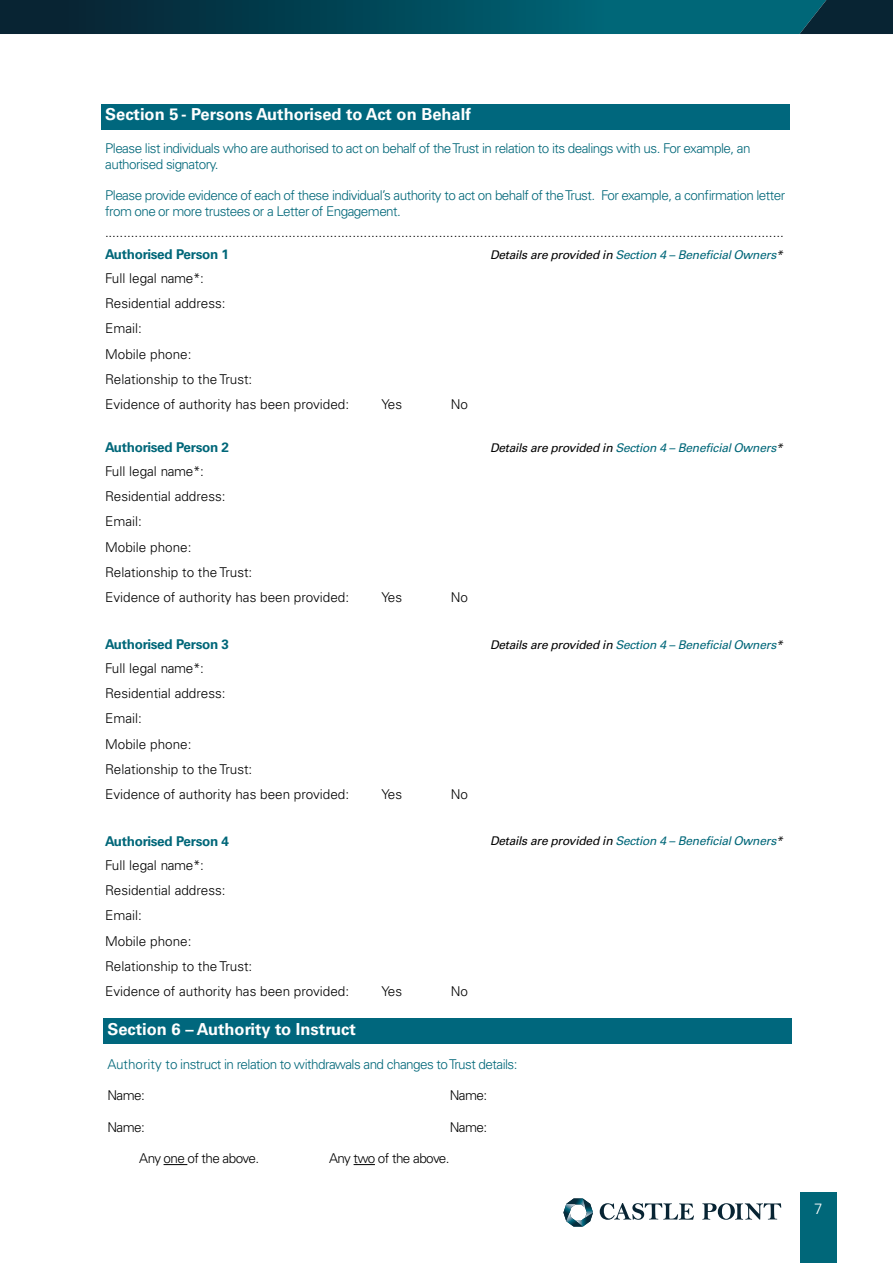
<style>
.page{position:relative;width:893px;height:1263px;background:#fff}
.page>*{position:absolute;margin:0;border:0;box-sizing:border-box;transform-origin:0 0}
.t1{font:700 16.5px "Univers LT Pro 65";color:#fff}
.t2{font:300 15px "Univers LT Pro 45";color:#fff}
.t3{font:300 13.5px/25.2px "Univers LT Pro 45";color:#000}
.t4{font:300 13.5px/15.8px "Univers LT Pro 45";letter-spacing:-.04em;color:#006779}
.t5{font:700 13.5px "Univers LT Pro 65";letter-spacing:-.02em;color:#006779}
.t6{font:300 13.5px "Univers LT Pro 45";letter-spacing:-.04em;color:#000}
.t7{font:italic 12px "Univers LT Pro 55";letter-spacing:-.02em;color:#006779}
.s1{color:#000}
</style>
<div class="page">
<div style="left:101px;top:104px;width:689px;height:25px;background:#00677d"></div>
<div style="left:103px;top:1018px;width:689px;height:25px;background:#00677d"></div>
<svg style="left:164px;top:1164px;width:23px;height:1px"></svg>
<svg style="left:354px;top:1164px;width:21px;height:1px"></svg>
<div style="left:800px;top:1192px;width:36px;height:71px;background:#006779"></div>
<svg style="left:600px;top:1203px;width:94px;height:17px"></svg>
<svg style="left:702px;top:1203px;width:79px;height:17px"></svg>
<svg style="left:563px;top:1198px;width:30px;height:29px"></svg>
<svg style="left:0;top:0;width:893px;height:34px"></svg>
<p class="t1" style="left:105px;top:105px;width:367px">Section 5 - Persons Authorised to Act on Behalf</p>
<p class="t4" style="left:105px;top:140px;width:647px">Please list individuals who are authorised to act on behalf of the Trust in relation to its dealings with us. For example, an authorised signatory.</p>
<p class="t4" style="left:105px;top:188px;width:682px">Please provide evidence of each of these individual’s authority to act on behalf of the Trust. For example, a confirmation letter from one or more trustees or a Letter of Engagement.</p>
<p class="t3" style="left:105px;top:220px;width:680px">.....................................................................................................................................................................................</p>
<p class="t5" style="left:105px;top:246px;width:125px">Authorised Person 1</p>
<p class="t7" style="left:490px;top:247px;width:294px"><span class="s1">Details are provided in</span> Section 4 – Beneficial Owners<span class="s1">*</span></p>
<p class="t3" style="left:105px;top:265px;width:246px">Full legal name*:<br>Residential address:<br>Email:<br>Mobile phone:<br>Relationship to the Trust:<br>Evidence of authority has been provided:</p>
<p class="t3" style="left:381px;top:392px;width:22px">Yes</p>
<p class="t3" style="left:451px;top:392px;width:19px">No</p>
<p class="t5" style="left:105px;top:439px;width:125px">Authorised Person 2</p>
<p class="t7" style="left:490px;top:440px;width:294px"><span class="s1">Details are provided in</span> Section 4 – Beneficial Owners<span class="s1">*</span></p>
<p class="t3" style="left:105px;top:458px;width:246px">Full legal name*:<br>Residential address:<br>Email:<br>Mobile phone:<br>Relationship to the Trust:<br>Evidence of authority has been provided:</p>
<p class="t3" style="left:381px;top:585px;width:22px">Yes</p>
<p class="t3" style="left:451px;top:585px;width:19px">No</p>
<p class="t5" style="left:105px;top:636px;width:125px">Authorised Person 3</p>
<p class="t7" style="left:490px;top:637px;width:294px"><span class="s1">Details are provided in</span> Section 4 – Beneficial Owners<span class="s1">*</span></p>
<p class="t3" style="left:105px;top:655px;width:246px">Full legal name*:<br>Residential address:<br>Email:<br>Mobile phone:<br>Relationship to the Trust:<br>Evidence of authority has been provided:</p>
<p class="t3" style="left:381px;top:782px;width:22px">Yes</p>
<p class="t3" style="left:451px;top:782px;width:19px">No</p>
<p class="t5" style="left:105px;top:833px;width:125px">Authorised Person 4</p>
<p class="t7" style="left:490px;top:834px;width:294px"><span class="s1">Details are provided in</span> Section 4 – Beneficial Owners<span class="s1">*</span></p>
<p class="t3" style="left:105px;top:852px;width:246px">Full legal name*:<br>Residential address:<br>Email:<br>Mobile phone:<br>Relationship to the Trust:<br>Evidence of authority has been provided:</p>
<p class="t3" style="left:381px;top:979px;width:22px">Yes</p>
<p class="t3" style="left:451px;top:979px;width:19px">No</p>
<p class="t1" style="left:107px;top:1019px;width:250px">Section 6 – Authority to Instruct</p>
<p class="t4" style="left:107px;top:1056px;width:412px">Authority to instruct in relation to withdrawals and changes to Trust details:</p>
<p class="t3" style="left:107px;top:1083px;width:39px">Name:</p>
<p class="t3" style="left:450px;top:1083px;width:39px">Name:</p>
<p class="t3" style="left:107px;top:1114px;width:39px">Name:</p>
<p class="t3" style="left:450px;top:1114px;width:39px">Name:</p>
<p class="t6" style="left:139px;top:1150px;width:121px">Any one of the above.</p>
<p class="t6" style="left:329px;top:1150px;width:122px">Any two of the above.</p>
<p class="t2" style="left:814px;top:1199px;width:10px">7</p>
</div>
